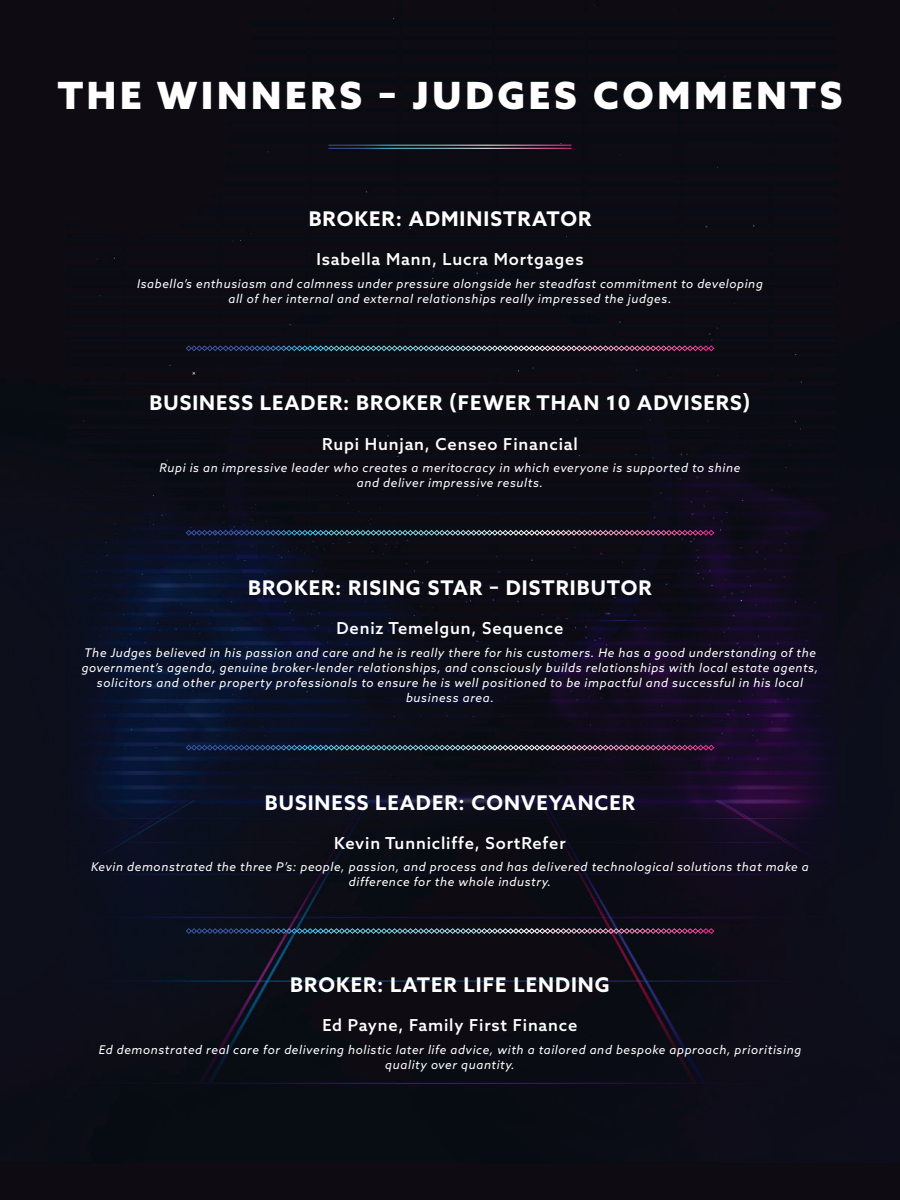
<style>
.page{position:relative;width:900px;height:1200px;background:#fff}
.page>*{position:absolute;margin:0;border:0;box-sizing:border-box;transform-origin:0 0}
.t1{font:900 37.5px "Azo Sans";letter-spacing:.1em;color:#fff}
.t2{font:700 20.25px "Azo Sans";letter-spacing:.05em;color:#fff}
.t3{font:500 16.5px "Azo Sans";letter-spacing:.05em;color:#fff}
.t4{font:italic 12px/15px "Azo Sans";letter-spacing:.05em;color:#fff;text-align:center}
</style>
<div class="page">
<img style="left:0;top:0;width:900px;height:1200px">
<hr style="left:328px;top:145px;width:244px;height:1px;background:#fff">
<hr style="left:328px;top:148px;width:244px;height:1px;background:#fff">
<img style="left:186px;top:745px;width:528px;height:6px">
<img style="left:186px;top:530px;width:528px;height:6px">
<img style="left:186px;top:345px;width:528px;height:6px">
<img style="left:186px;top:928px;width:528px;height:6px">
<h1 class="t1" style="left:58px;top:70px;width:786px">THE WINNERS – JUDGES COMMENTS</h1>
<h2 class="t2" style="left:309px;top:205px;width:284px">BROKER: ADMINISTRATOR</h2>
<h3 class="t3" style="left:316px;top:249px;width:269px">Isabella Mann, Lucra Mortgages</h3>
<p class="t4" style="left:137px;top:276px;width:627px">Isabella’s enthusiasm and calmness under pressure alongside her steadfast commitment to developing all of her internal and external relationships really impressed the judges.</p>
<h2 class="t2" style="left:150px;top:390px;width:602px">BUSINESS LEADER: BROKER (FEWER THAN 10 ADVISERS)</h2>
<h3 class="t3" style="left:322px;top:433px;width:257px">Rupi Hunjan, Censeo Financial</h3>
<p class="t4" style="left:160px;top:460px;width:582px">Rupi is an impressive leader who creates a meritocracy in which everyone is supported to shine and deliver impressive results.</p>
<h2 class="t2" style="left:248px;top:574px;width:405px">BROKER: RISING STAR – DISTRIBUTOR</h2>
<h3 class="t3" style="left:337px;top:617px;width:228px">Deniz Temelgun, Sequence</h3>
<p class="t4" style="left:82px;top:645px;width:738px">The Judges believed in his passion and care and he is really there for his customers. He has a good understanding of the government’s agenda, genuine broker-lender relationships, and consciously builds relationships with local estate agents, solicitors and other property professionals to ensure he is well positioned to be impactful and successful in his local business area.</p>
<h2 class="t2" style="left:265px;top:789px;width:372px">BUSINESS LEADER: CONVEYANCER</h2>
<h3 class="t3" style="left:334px;top:832px;width:233px">Kevin Tunnicliffe, SortRefer</h3>
<p class="t4" style="left:91px;top:859px;width:719px">Kevin demonstrated the three P’s: people, passion, and process and has delivered technological solutions that make a difference for the whole industry.</p>
<h2 class="t2" style="left:290px;top:971px;width:321px">BROKER: LATER LIFE LENDING</h2>
<h3 class="t3" style="left:322px;top:1014px;width:257px">Ed Payne, Family First Finance</h3>
<p class="t4" style="left:99px;top:1042px;width:704px">Ed demonstrated real care for delivering holistic later life advice, with a tailored and bespoke approach, prioritising quality over quantity.</p>
</div>
